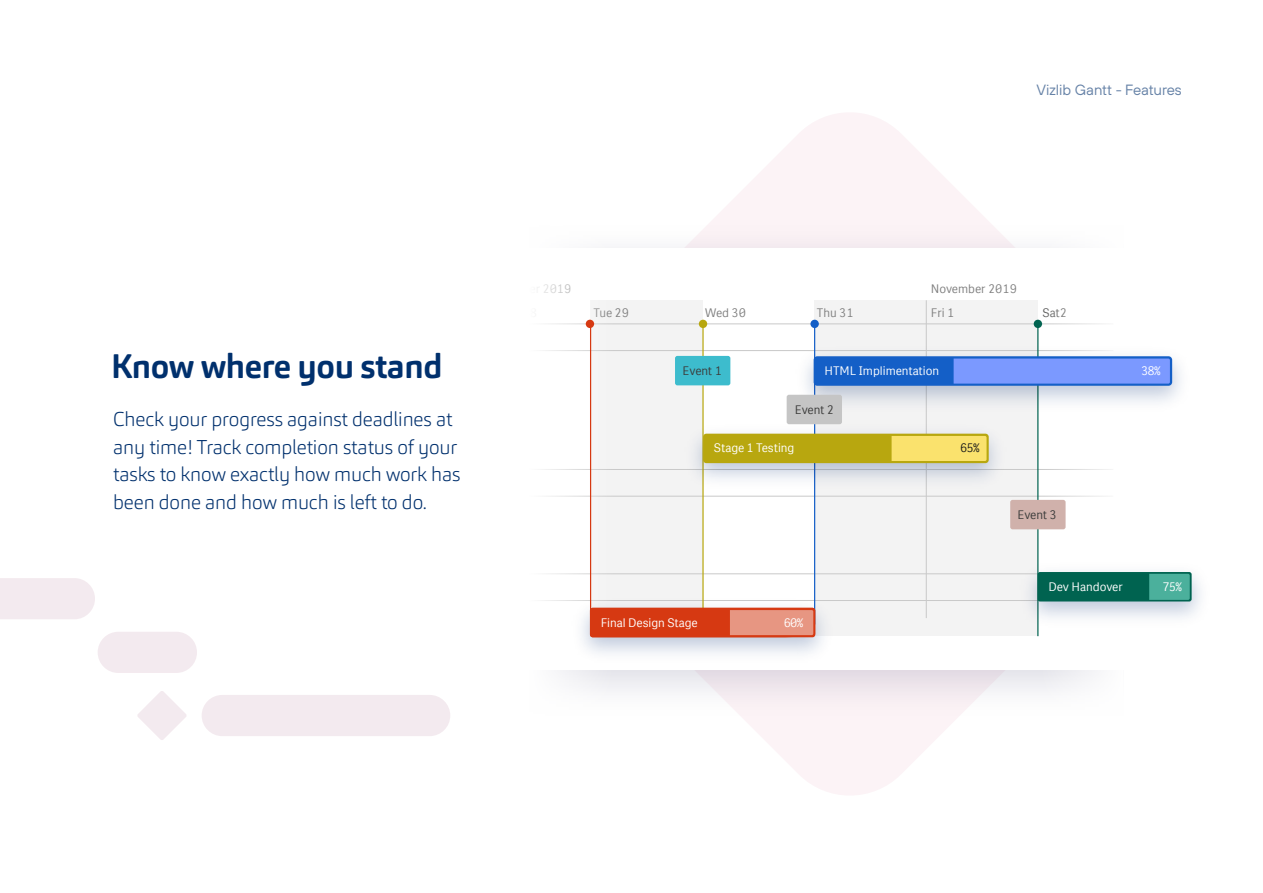
<style>
.page{position:relative;width:1263px;height:893px;background:#fff}
.page>*{position:absolute;margin:0;border:0;box-sizing:border-box;transform-origin:0 0}
.t1{font:700 33.6px "Carnas";letter-spacing:-.015em;color:#00306d}
.t2{font:200 19.8px/27.8px "Carnas";letter-spacing:-.005em;color:#00306d}
.t3{font:14.85px "TT Hoves";color:#00306d}
.t4{font:12px "Qlik View Sans";color:#fff}
.t5{font:12px "Qlik View Sans";color:#808080}
.t6{font:12px "Qlik View Sans";letter-spacing:-.01em;color:#3c3c3b}
.t7{font:12px "Qlik View Sans";color:#575756}
.t8{font:12px "Qlik View Sans";color:#1d1d1b}
</style>
<div class="page">
<svg style="left:726px;top:113px;width:248px;height:682px;fill:#fcf3f6"></svg>
<img style="left:616px;top:207px;width:421px;height:527px">
<div style="left:511px;top:248px;width:668px;height:422px;background:#fff"></div>
<div style="left:814px;top:300px;width:224px;height:336px;background:#f3f3f3"></div>
<div style="left:590px;top:300px;width:113px;height:336px;background:#f3f3f3"></div>
<hr style="left:484px;top:323px;width:629px;height:1px;background:#c9c9c9">
<hr style="left:484px;top:350px;width:629px;height:1px;background:#c9c9c9">
<hr style="left:484px;top:469px;width:629px;height:1px;background:#c9c9c9">
<hr style="left:484px;top:496px;width:629px;height:1px;background:#c9c9c9">
<hr style="left:484px;top:573px;width:629px;height:1px;background:#c9c9c9">
<hr style="left:484px;top:600px;width:629px;height:1px;background:#c9c9c9">
<div style="left:348px;top:205px;width:181px;height:574px;background:#fff"></div>
<div style="left:529px;top:173px;width:87px;height:586px;background:#fff"></div>
<hr style="left:926px;top:300px;width:1px;height:318px;background:#c9c9c9">
<hr style="left:590px;top:326px;width:1px;height:289px;background:#d63912">
<div style="left:586px;top:320px;width:8px;height:8px;background:#d63912;border-radius:50%"></div>
<div style="left:1034px;top:320px;width:8px;height:8px;background:#006350;border-radius:50%"></div>
<svg style="left:1037px;top:319px;width:76px;height:373px"></svg>
<hr style="left:814px;top:326px;width:1px;height:298px;background:#145fc7">
<div style="left:810px;top:320px;width:9px;height:8px;background:#145fc7;border-radius:50%"></div>
<hr style="left:702px;top:326px;width:2px;height:310px;background:#b8a70f">
<div style="left:699px;top:320px;width:8px;height:8px;background:#b8a70f;border-radius:50%"></div>
<img style="left:789px;top:340px;width:392px;height:78px">
<div style="left:814px;top:356px;width:358px;height:30px;background:#145fc7;border-radius:4px"></div>
<div style="left:954px;top:359px;width:216px;height:25px;background:#7b99ff"></div>
<img style="left:695px;top:417px;width:318px;height:78px">
<div style="left:703px;top:434px;width:286px;height:29px;background:#b8a70f;border-radius:3px"></div>
<div style="left:891px;top:436px;width:95px;height:25px;background:#fae26d"></div>
<div style="left:675px;top:356px;width:55px;height:29px;background:#3dbccd;border-radius:2px"></div>
<div style="left:787px;top:395px;width:55px;height:29px;background:#c5c5c5;border-radius:2px"></div>
<div style="left:1010px;top:500px;width:55px;height:29px;background:#d0b1ab;border-radius:2px"></div>
<img style="left:566px;top:591px;width:258px;height:63px">
<div style="left:590px;top:608px;width:225px;height:29px;background:#d63912;border-radius:3px"></div>
<div style="left:730px;top:610px;width:83px;height:25px;background:#e79682"></div>
<img style="left:1013px;top:556px;width:188px;height:78px">
<div style="left:1037px;top:572px;width:154px;height:29px;background:#006350;border-radius:2px"></div>
<svg style="left:1149px;top:574px;width:41px;height:26px"></svg>
<svg style="left:137px;top:691px;width:50px;height:49px"></svg>
<div style="left:202px;top:695px;width:248px;height:41px;background:#f3eaef;border-radius:21px"></div>
<div style="left:98px;top:632px;width:99px;height:41px;background:#f3eaef;border-radius:21px"></div>
<div style="left:0;top:578px;width:95px;height:41px;background:#f3eaef"></div>
<h1 class="t1" style="left:111px;top:345px;width:333px">Know where you stand</h1>
<p class="t2" style="left:113px;top:405px;width:349px">Check your progress against deadlines at any time! Track completion status of your tasks to know exactly how much work has been done and how much is left to do.</p>
<p class="t3" style="left:1036px;top:80px;width:147px">Vizlib Gantt - Features</p>
<p class="t5" style="left:931px;top:280px;width:88px">November 2019</p>
<p class="t5" style="left:593px;top:304px;width:37px">Tue 29</p>
<p class="t5" style="left:705px;top:304px;width:42px">Wed 30</p>
<p class="t5" style="left:817px;top:304px;width:38px">Thu 31</p>
<p class="t5" style="left:931px;top:304px;width:25px">Fri 1</p>
<p class="t7" style="left:1042px;top:304px;width:26px">Sat2</p>
<p class="t6" style="left:683px;top:362px;width:41px">Event 1</p>
<p class="t4" style="left:824px;top:362px;width:116px">HTML Implimentation</p>
<p class="t4" style="left:1141px;top:362px;width:21px">38%</p>
<p class="t6" style="left:795px;top:401px;width:41px">Event 2</p>
<p class="t4" style="left:714px;top:439px;width:82px">Stage 1 Testing</p>
<p class="t8" style="left:960px;top:439px;width:21px">65%</p>
<p class="t4" style="left:601px;top:614px;width:98px">Final Design Stage</p>
<p class="t4" style="left:784px;top:614px;width:21px">60%</p>
<p class="t6" style="left:1017px;top:506px;width:41px">Event 3</p>
<p class="t4" style="left:1048px;top:578px;width:76px">Dev Handover</p>
<p class="t4" style="left:1162px;top:578px;width:21px">75%</p>
</div>
